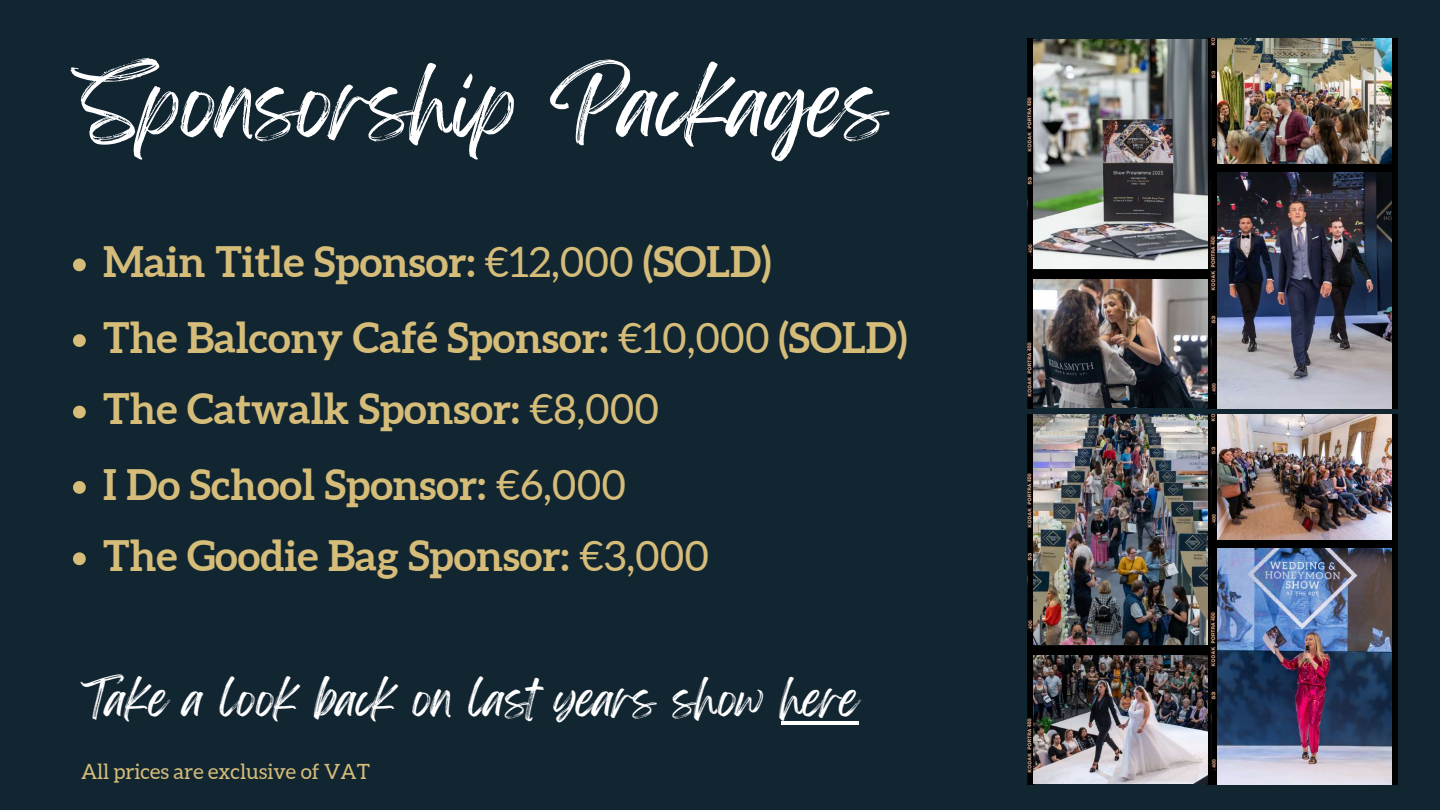
<style>
.page{position:relative;width:1440px;height:810px;background:#122632}
.page>*{position:absolute;margin:0;border:0;box-sizing:border-box;transform-origin:0 0}
.t1{font:78.7px "Feeling Passionate";color:#fff}
.t2{font:700 42px/75.4px "Aleo";color:#d5bc79}
.t3{font:42px "Feeling Passionate";color:#fff}
.t4{font:21px "Aleo";color:#d5bc79}
.s1{font-weight:400}
</style>
<div class="page">
<img style="left:1028px;top:39px;width:369px;height:369px">
<img style="left:1034px;top:39px;width:174px;height:230px">
<img style="left:1034px;top:280px;width:174px;height:128px">
<img style="left:1218px;top:39px;width:173px;height:125px">
<img style="left:1218px;top:172px;width:173px;height:236px">
<svg style="left:73px;top:259px;width:13px;height:12px"></svg>
<svg style="left:73px;top:406px;width:13px;height:12px"></svg>
<svg style="left:73px;top:481px;width:13px;height:13px"></svg>
<svg style="left:73px;top:334px;width:13px;height:13px"></svg>
<svg style="left:73px;top:552px;width:13px;height:13px"></svg>
<img style="left:1028px;top:415px;width:369px;height:369px">
<img style="left:1034px;top:415px;width:174px;height:230px">
<img style="left:1034px;top:655px;width:174px;height:128px">
<img style="left:1218px;top:415px;width:173px;height:125px">
<img style="left:1218px;top:548px;width:173px;height:236px">
<hr style="left:781px;top:721px;width:78px;height:4px;background:#fff">
<h1 class="t1" style="left:81px;top:40px;width:809px">Sponsorship Packages</h1>
<p class="t2" style="left:103px;top:224px;width:670px">Main Title Sponsor: <span class="s1">€12,000</span> (SOLD)</p>
<p class="t2" style="left:103px;top:300px;width:805px">The Balcony Café Sponsor: <span class="s1">€10,000</span> (SOLD)</p>
<p class="t2" style="left:103px;top:371px;width:558px">The Catwalk Sponsor: <span class="s1">€8,000<br></span>I Do School Sponsor: <span class="s1">€6,000</span></p>
<p class="t2" style="left:103px;top:518px;width:608px">The Goodie Bag Sponsor: <span class="s1">€3,000</span></p>
<p class="t3" style="left:81px;top:665px;width:780px">Take a look back on last years show here</p>
<p class="t4" style="left:81px;top:759px;width:290px">All prices are exclusive of VAT</p>
</div>
